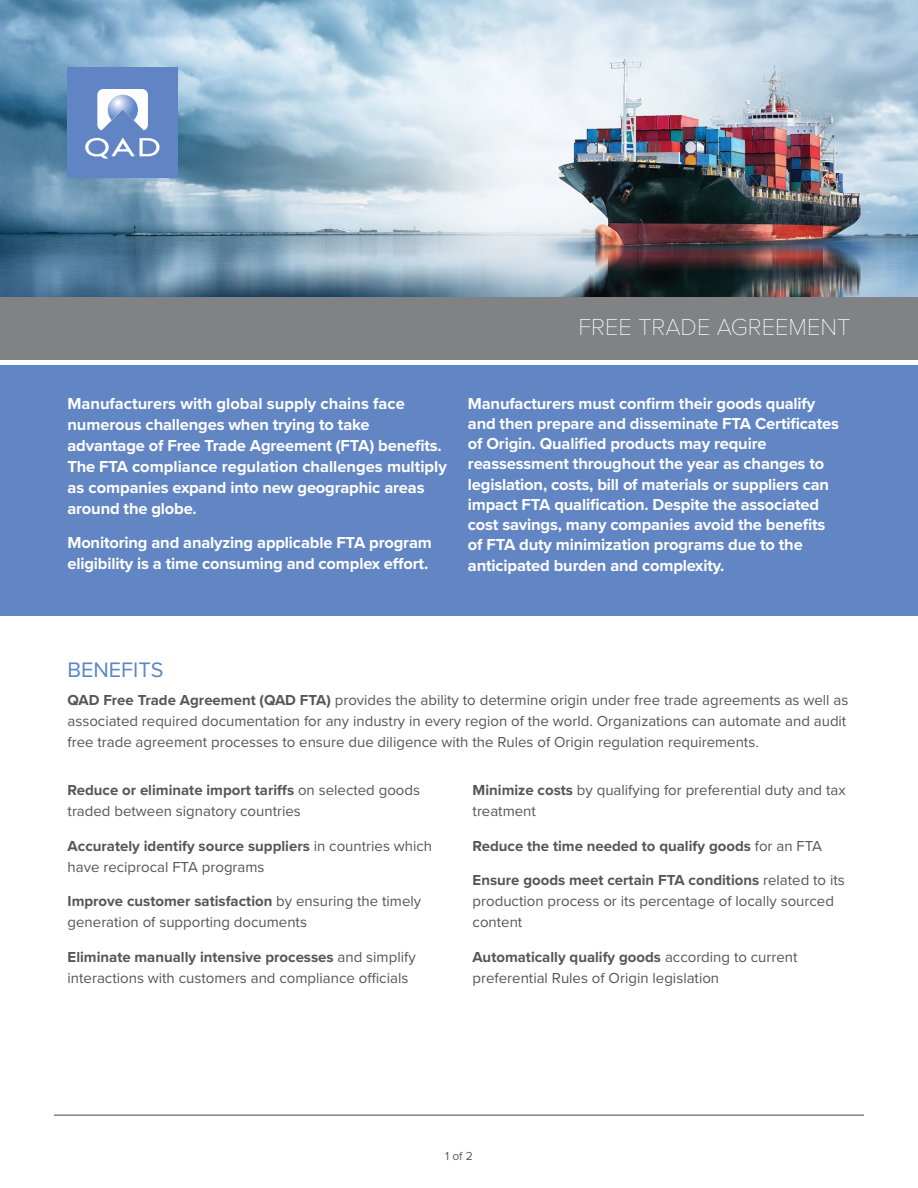
<style>
.page{position:relative;width:918px;height:1188px;background:#fff}
.page>*{position:absolute;margin:0;border:0;box-sizing:border-box;transform-origin:0 0}
.t1{font:100 24px "Proxima Nova T";color:#fff}
.t2{font:21.75px "Proxima Nova";color:#5a87c6}
.t3{font:700 16.5px/20.2px "Proxima Nova";letter-spacing:-.01em;color:#fff}
.t4{font:15px/21px "Proxima Nova";color:#565659}
.t5{font:700 15px "Proxima Nova";color:#565659}
.t6{font:12px "Proxima Nova";color:#58595b}
.s1{font-weight:700}
.s2{font-weight:400}
</style>
<div class="page">
<img style="left:0;top:0;width:918px;height:297px">
<div style="left:0;top:366px;width:918px;height:250px;background:#6285c4"></div>
<hr style="left:54px;top:1115px;width:810px;height:1px;background:#58595b">
<div style="left:0;top:297px;width:918px;height:63px;background:#808284"></div>
<div style="left:68px;top:68px;width:110px;height:110px;background:#6185c4"></div>
<svg style="left:97px;top:89px;width:51px;height:41px"></svg>
<svg style="left:85px;top:138px;width:75px;height:21px"></svg>
<h1 class="t1" style="left:578px;top:313px;width:274px">FREE TRADE AGREEMENT</h1>
<p class="t3" style="left:67px;top:393px;width:381px;line-height:21px">Manufacturers with global supply chains face numerous challenges when trying to take advantage of Free Trade Agreement (FTA) benefits.<br>The FTA compliance regulation challenges multiply as companies expand into new geographic areas around the globe.</p>
<p class="t3" style="left:67px;top:533px;width:366px;line-height:21px">Monitoring and analyzing applicable FTA program eligibility is a time consuming and complex effort.</p>
<p class="t3" style="left:468px;top:394px;width:373px">Manufacturers must confirm their goods qualify and then prepare and disseminate FTA Certificates of Origin. Qualified products may require reassessment throughout the year as changes to legislation, costs, bill of materials or suppliers can impact FTA qualification. Despite the associated cost savings, many companies avoid the benefits of FTA duty minimization programs due to the anticipated burden and complexity.</p>
<h2 class="t2" style="left:68px;top:657px;width:98px">BENEFITS</h2>
<p class="t4" style="left:68px;top:689px;width:782px"><span class="s1">QAD Free Trade Agreement (QAD FTA)</span> provides the ability to determine origin under free trade agreements as well as associated required documentation for any industry in every region of the world. Organizations can automate and audit free trade agreement processes to ensure due diligence with the Rules of Origin regulation requirements.</p>
<p class="t4" style="left:68px;top:780px;width:354px"><span class="s1">Reduce or eliminate import tariffs</span> on selected goods traded between signatory countries</p>
<p class="t4" style="left:68px;top:835px;width:366px"><span class="s1">Accurately identify source suppliers</span> in countries which have reciprocal FTA programs</p>
<p class="t4" style="left:68px;top:891px;width:355px"><span class="s1">Improve customer satisfaction</span> by ensuring the timely generation of supporting documents</p>
<p class="t4" style="left:68px;top:946px;width:350px"><span class="s1">Eliminate manually intensive processes</span> and simplify interactions with customers and compliance officials</p>
<p class="t4" style="left:473px;top:780px;width:375px"><span class="s1">Minimize costs</span> by qualifying for preferential duty and tax treatment</p>
<p class="t5" style="left:473px;top:837px;width:351px">Reduce the time needed to qualify goods <span class="s2">for an FTA</span></p>
<p class="t4" style="left:473px;top:870px;width:374px"><span class="s1">Ensure goods meet certain FTA conditions</span> related to its production process or its percentage of locally sourced content</p>
<p class="t4" style="left:473px;top:946px;width:327px"><span class="s1">Automatically qualify goods</span> according to current preferential Rules of Origin legislation</p>
<p class="t6" style="left:445px;top:1149px;width:29px">1 of 2</p>
</div>
